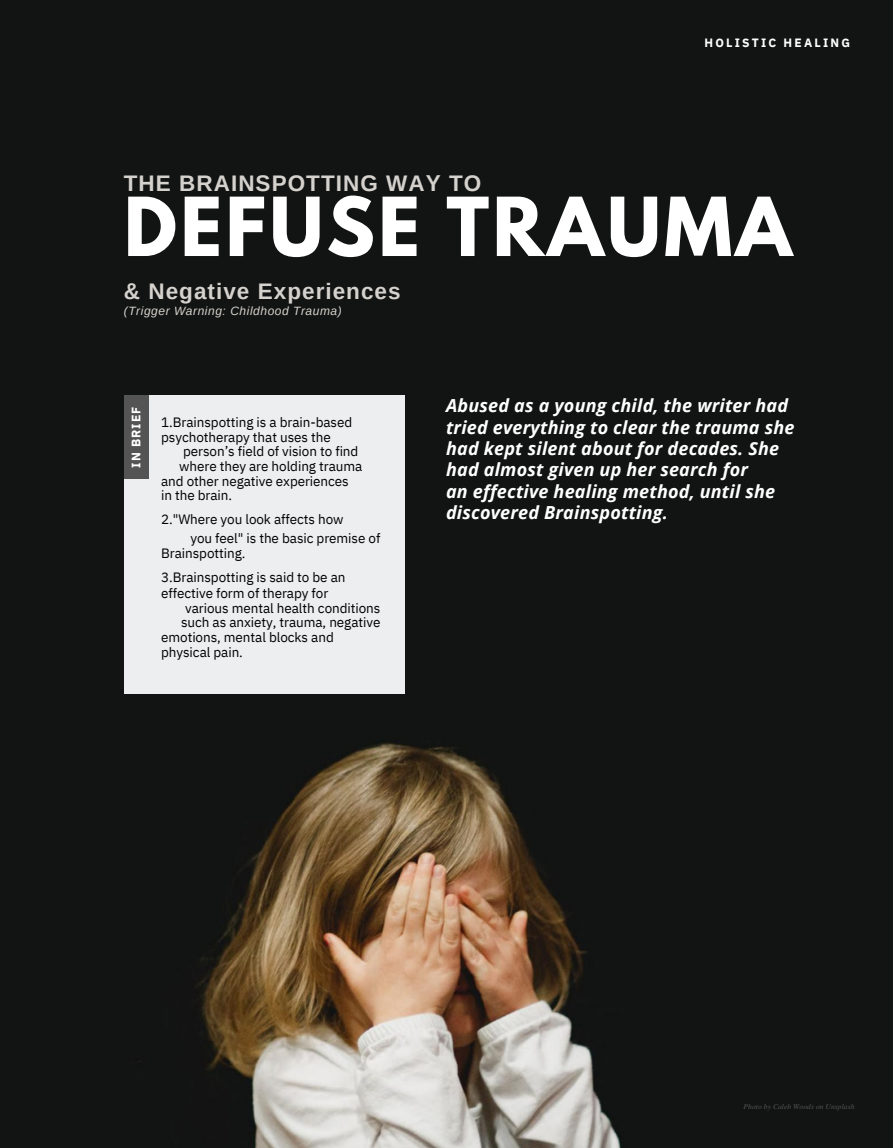
<style>
.page{position:relative;width:893px;height:1148px;background:#fff}
.page>*{position:absolute;margin:0;border:0;box-sizing:border-box;transform-origin:0 0}
.t1{font:700 72px "League Spartan";letter-spacing:.045em;color:#fff}
.t2{font:700 22.5px "Arimo";letter-spacing:.045em;color:#d5d2ce}
.t3{font:italic 700 18px/21.5px "Open Sans";letter-spacing:.01em;color:#fff}
.t4{font:13.5px/14.7px "IBM Plex Sans";letter-spacing:-.005em;color:#000}
.t5{font:700 12.3px "IBM Plex Sans";letter-spacing:.09em;color:#fff}
.t6{font:italic 12px "Arimo";letter-spacing:.045em;color:#d5d2ce}
.t7{font:700 12px "IBM Plex Sans";letter-spacing:.185em;color:#fff}
.t8{font:italic 7.5px "Te X Gyre Termes";letter-spacing:.01em;color:#545454}
</style>
<div class="page">
<div style="left:0;top:0;width:892px;height:1146px;background:#121413"></div>
<img style="left:0;top:693px;width:892px;height:454px">
<div style="left:124px;top:395px;width:281px;height:298px;background:#eceeef"></div>
<div style="left:124px;top:395px;width:25px;height:84px;background:#545454"></div>
<p class="t7" style="left:704px;top:35px;width:147px">HOLISTIC HEALING</p>
<h2 class="t2" style="left:124px;top:170px;width:359px">THE BRAINSPOTTING WAY TO</h2>
<h1 class="t1" style="left:124px;top:191px;width:669px">DEFUSE TRAUMA</h1>
<h2 class="t2" style="left:124px;top:278px;width:278px">&amp; Negative Experiences</h2>
<p class="t6" style="left:124px;top:304px;width:219px">(Trigger Warning: Childhood Trauma)</p>
<p class="t5" style="left:128px;top:467px;width:63px;rotate:-90deg">IN BRIEF</p>
<p class="t4" style="left:161px;top:414px;width:192px">1.Brainspotting is a brain-based psychotherapy that uses the</p>
<p class="t4" style="left:183px;top:444px;width:177px">person’s field of vision to find</p>
<p class="t4" style="left:179px;top:458px;width:184px">where they are holding trauma</p>
<p class="t4" style="left:161px;top:473px;width:189px">and other negative experiences</p>
<p class="t4" style="left:161px;top:488px;width:72px">in the brain.</p>
<p class="t4" style="left:190px;top:509px;width:191px;line-height:19.2px;text-indent:-29px">2."Where you look affects how<br>you feel" is the basic premise of</p>
<p class="t4" style="left:161px;top:540px;width:186px;line-height:24.8px">Brainspotting.<br>3.Brainspotting is said to be an</p>
<p class="t4" style="left:161px;top:586px;width:169px">effective form of therapy for</p>
<p class="t4" style="left:185px;top:600px;width:197px">various mental health conditions</p>
<p class="t4" style="left:181px;top:615px;width:201px">such as anxiety, trauma, negative</p>
<p class="t4" style="left:161px;top:629px;width:174px">emotions, mental blocks and</p>
<p class="t4" style="left:161px;top:644px;width:83px">physical pain.</p>
<h3 class="t3" style="left:446px;top:394px;width:350px">Abused as a young child, the writer had tried everything to clear the trauma she had kept silent about for decades. She had almost given up her search for<br>an effective healing method, until she discovered Brainspotting.</h3>
<p class="t8" style="left:743px;top:1100px;width:112px">Photo by Caleb Woods on Unsplash</p>
</div>
